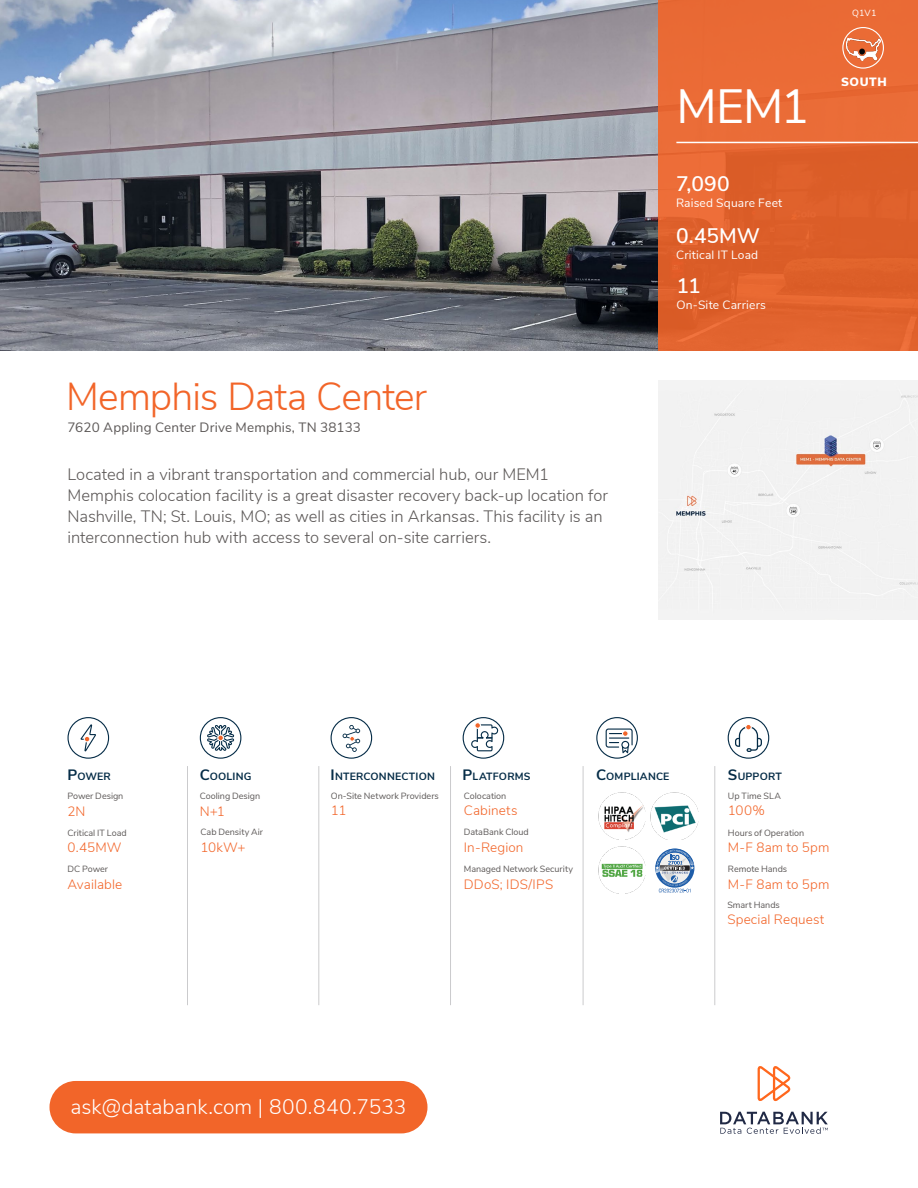
<style>
.page{position:relative;width:918px;height:1188px;background:#fff}
.page>*{position:absolute;margin:0;border:0;box-sizing:border-box;transform-origin:0 0}
.t1{font:48px "Nunito Sans";color:#fff}
.t2{font:300 39px "Nunito Sans";letter-spacing:-.02em;color:#f26529}
.t3{font:300 21px "Nunito Sans";color:#fff}
.t4{font:600 21px "Nunito Sans";letter-spacing:.005em;color:#fff}
.t5{font:300 16.5px/21px "Nunito Sans";color:#5c5857}
.t6{font:300 13.5px "Nunito Sans";letter-spacing:.01em;color:#f26529}
.t7{font:13.5px "Nunito Sans";letter-spacing:.01em;color:#5c5857}
.t8{font:12px "Nunito Sans";letter-spacing:.015em;color:#fff}
.t9{font:900 12px "Nunito Sans";letter-spacing:.05em;color:#fff}
.t10{font:700 10.5px "Nunito Sans";letter-spacing:.02em;color:#052c47}
.t11{font:9px "Nunito Sans";color:#5c5857}
.t12{font:9px "Nunito Sans";color:#fff}
.s1{font-size:15px}
</style>
<div class="page">
<svg style="left:655px;top:848px;width:39px;height:45px"></svg>
<img style="left:0;top:0;width:658px;height:351px">
<div style="left:658px;top:0;width:260px;height:351px;background:#e56630"></div>
<div style="left:596px;top:717px;width:42px;height:42px;border:1px solid #052c47;border-radius:50%"></div>
<div style="left:728px;top:717px;width:41px;height:42px;border:1px solid #052c47;border-radius:50%"></div>
<hr style="left:676px;top:142px;width:242px;height:1px;background:#fff">
<svg style="left:758px;top:1066px;width:32px;height:35px"></svg>
<svg style="left:720px;top:1112px;width:108px;height:22px"></svg>
<img style="left:598px;top:846px;width:47px;height:47px">
<img style="left:651px;top:793px;width:47px;height:47px">
<img style="left:598px;top:793px;width:47px;height:47px">
<hr style="left:583px;top:766px;width:1px;height:239px;background:#cbcbcd">
<hr style="left:714px;top:766px;width:1px;height:239px;background:#cbcbcd">
<svg style="left:606px;top:729px;width:27px;height:24px"></svg>
<svg style="left:735px;top:725px;width:27px;height:27px"></svg>
<div style="left:463px;top:717px;width:41px;height:42px;border:1px solid #052c47;border-radius:50%"></div>
<svg style="left:471px;top:722px;width:27px;height:29px"></svg>
<div style="left:68px;top:717px;width:41px;height:42px;border:1px solid #052c47;border-radius:50%"></div>
<svg style="left:81px;top:724px;width:15px;height:27px"></svg>
<div style="left:200px;top:717px;width:41px;height:42px;border:1px solid #052c47;border-radius:50%"></div>
<svg style="left:207px;top:725px;width:27px;height:26px"></svg>
<div style="left:331px;top:717px;width:41px;height:42px;border:1px solid #052c47;border-radius:50%"></div>
<svg style="left:343px;top:725px;width:17px;height:27px"></svg>
<div style="left:658px;top:381px;width:260px;height:239px;background:#f2f2f2"></div>
<div style="left:50px;top:1081px;width:377px;height:52px;background:#f26529;border-radius:26px"></div>
<div style="left:842px;top:27px;width:42px;height:42px;border:1px solid #fff;border-radius:50%"></div>
<hr style="left:187px;top:766px;width:1px;height:239px;background:#cbcbcd">
<hr style="left:318px;top:766px;width:1px;height:239px;background:#cbcbcd">
<hr style="left:450px;top:766px;width:1px;height:239px;background:#cbcbcd">
<img style="left:846px;top:39px;width:34px;height:21px">
<h2 class="t2" style="left:66px;top:368px;width:363px">Memphis Data Center</h2>
<p class="t7" style="left:68px;top:418px;width:295px">7620 Appling Center Drive Memphis, TN 38133</p>
<p class="t5" style="left:68px;top:463px;width:542px">Located in a vibrant transportation and commercial hub, our MEM1<br>Memphis colocation facility is a great disaster recovery back-up location for Nashville, TN; St. Louis, MO; as well as cities in Arkansas. This facility is an interconnection hub with access to several on-site carriers.</p>
<h1 class="t1" style="left:676px;top:71px;width:134px">MEM1</h1>
<p class="t4" style="left:676px;top:169px;width:55px">7,090</p>
<p class="t8" style="left:676px;top:194px;width:108px">Raised Square Feet</p>
<p class="t4" style="left:676px;top:220px;width:85px">0.45MW</p>
<p class="t8" style="left:676px;top:246px;width:84px">Critical IT Load</p>
<p class="t4" style="left:676px;top:270px;width:26px">11</p>
<p class="t8" style="left:676px;top:296px;width:91px">On-Site Carriers</p>
<p class="t12" style="left:852px;top:6px;width:26px">Q1V1</p>
<p class="t9" style="left:841px;top:73px;width:47px">SOUTH</p>
<p class="t10" style="left:68px;top:768px;width:45px"><span class="s1">P</span>OWER</p>
<p class="t10" style="left:200px;top:768px;width:53px"><span class="s1">C</span>OOLING</p>
<p class="t10" style="left:331px;top:768px;width:106px"><span class="s1">I</span> NTERCONNECTION</p>
<p class="t10" style="left:463px;top:768px;width:70px"><span class="s1">P</span>LATFORMS</p>
<p class="t10" style="left:596px;top:768px;width:75px"><span class="s1">C</span>OMPLIANCE</p>
<p class="t10" style="left:728px;top:768px;width:56px"><span class="s1">S</span>UPPORT</p>
<p class="t11" style="left:68px;top:789px;width:57px">Power Design</p>
<p class="t6" style="left:68px;top:801px;width:20px">2N</p>
<p class="t11" style="left:68px;top:826px;width:61px">Critical IT Load</p>
<p class="t6" style="left:68px;top:838px;width:56px">0.45MW</p>
<p class="t11" style="left:68px;top:862px;width:42px">DC Power</p>
<p class="t6" style="left:68px;top:874px;width:56px">Available</p>
<p class="t11" style="left:200px;top:789px;width:62px">Cooling Design</p>
<p class="t6" style="left:200px;top:801px;width:27px">N+1</p>
<p class="t11" style="left:201px;top:826px;width:64px">Cab Density Air</p>
<p class="t6" style="left:201px;top:837px;width:47px">10kW+</p>
<p class="t11" style="left:331px;top:789px;width:110px">On-Site Network Providers</p>
<p class="t6" style="left:331px;top:801px;width:17px">11</p>
<p class="t11" style="left:464px;top:789px;width:44px">Colocation</p>
<p class="t6" style="left:464px;top:801px;width:55px">Cabinets</p>
<p class="t11" style="left:464px;top:826px;width:66px">DataBank Cloud</p>
<p class="t6" style="left:464px;top:837px;width:61px">In-Region</p>
<p class="t11" style="left:464px;top:862px;width:111px">Managed Network Security</p>
<p class="t6" style="left:464px;top:874px;width:91px">DDoS; IDS/IPS</p>
<p class="t3" style="left:71px;top:1091px;width:337px">ask@databank.com | 800.840.7533</p>
<p class="t11" style="left:728px;top:789px;width:54px">Up Time SLA</p>
<p class="t6" style="left:728px;top:801px;width:39px">100%</p>
<p class="t11" style="left:728px;top:826px;width:78px">Hours of Operation</p>
<p class="t6" style="left:728px;top:838px;width:103px">M-F 8am to 5pm</p>
<p class="t11" style="left:728px;top:862px;width:61px">Remote Hands</p>
<p class="t6" style="left:728px;top:874px;width:103px">M-F 8am to 5pm</p>
<p class="t11" style="left:727px;top:898px;width:54px">Smart Hands</p>
<p class="t6" style="left:727px;top:910px;width:98px">Special Request</p>
</div>
